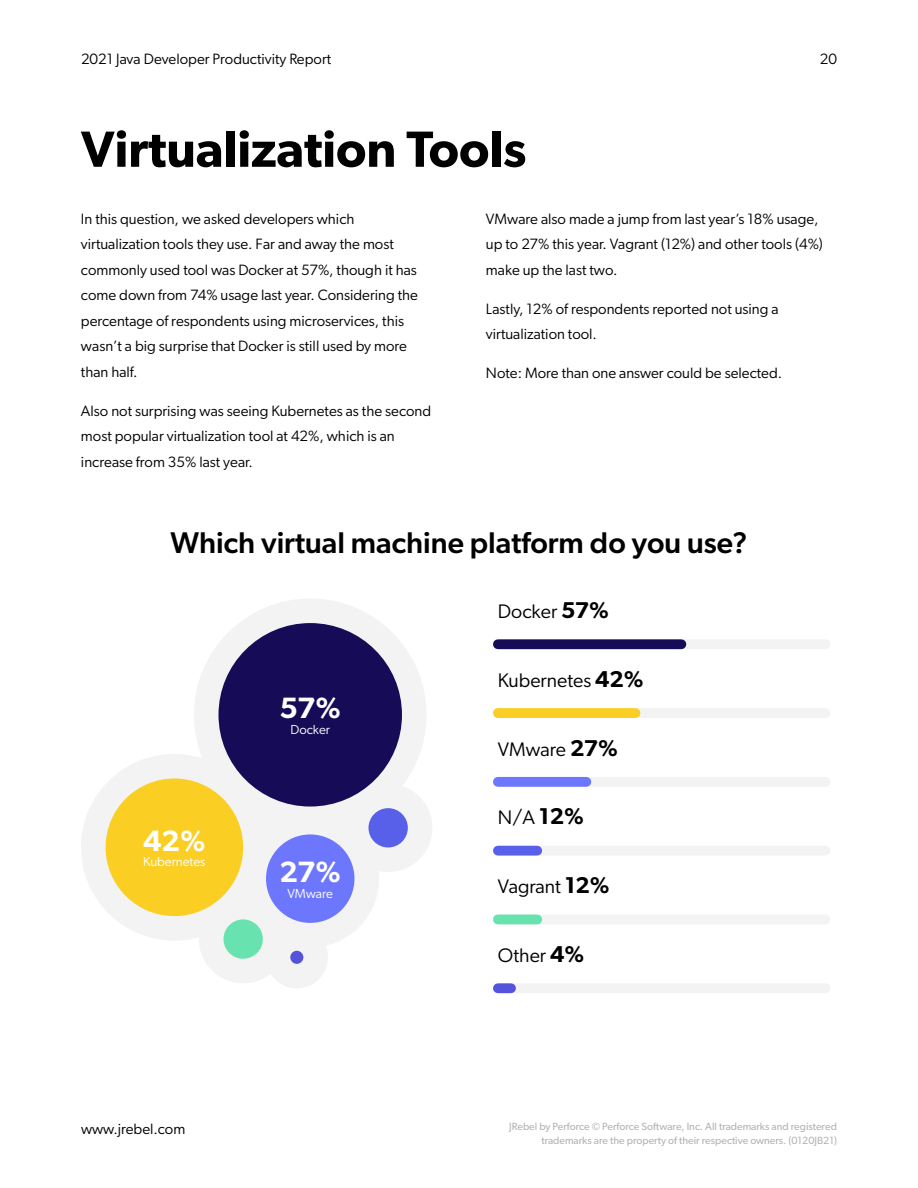
<style>
.page{position:relative;width:918px;height:1188px;background:#fff}
.page>*{position:absolute;margin:0;border:0;box-sizing:border-box;transform-origin:0 0}
.t1{font:600 51px "Gibson";color:#000}
.t2{font:500 30px "Gibson";color:#000}
.t3{font:600 29.55px "Gibson";color:#fff}
.t4{font:19.65px "Gibson";color:#000}
.t5{font:15px/25.5px "Gibson";color:#000}
.t6{font:13.05px "Gibson";color:#fff}
.t7{font:10.5px/13.5px "Gibson";color:#b1b4b6;text-align:right}
.s1{font-weight:600;font-size:22.95px}
</style>
<div class="page">
<div style="left:498px;top:639px;width:328px;height:10px;background:#f3f3f3"></div>
<div style="left:498px;top:639px;width:183px;height:10px;background:#160b56"></div>
<div style="left:498px;top:708px;width:328px;height:10px;background:#f3f3f3"></div>
<div style="left:498px;top:708px;width:138px;height:10px;background:#fbce24"></div>
<div style="left:498px;top:777px;width:328px;height:10px;background:#f3f3f3"></div>
<div style="left:498px;top:777px;width:88px;height:10px;background:#6d77fe"></div>
<div style="left:498px;top:846px;width:328px;height:10px;background:#f3f3f3"></div>
<div style="left:498px;top:846px;width:39px;height:10px;background:#5860ea"></div>
<div style="left:498px;top:915px;width:328px;height:9px;background:#f3f3f3"></div>
<div style="left:498px;top:915px;width:39px;height:9px;background:#68e2ae"></div>
<div style="left:498px;top:983px;width:328px;height:10px;background:#f3f3f3"></div>
<div style="left:498px;top:983px;width:13px;height:10px;background:#5553db"></div>
<div style="left:194px;top:599px;width:233px;height:232px;background:#f3f3f3;border-radius:50%"></div>
<div style="left:219px;top:623px;width:183px;height:184px;background:#160b56;border-radius:50%"></div>
<div style="left:81px;top:754px;width:187px;height:187px;background:#f3f3f3;border-radius:50%"></div>
<div style="left:106px;top:779px;width:137px;height:137px;background:#fbce24;border-radius:50%"></div>
<div style="left:241px;top:810px;width:138px;height:137px;background:#f3f3f3;border-radius:50%"></div>
<div style="left:266px;top:834px;width:88px;height:89px;background:#6d77fe;border-radius:50%"></div>
<div style="left:344px;top:784px;width:88px;height:88px;background:#f3f3f3;border-radius:50%"></div>
<div style="left:369px;top:808px;width:39px;height:39px;background:#5860ea;border-radius:50%"></div>
<div style="left:199px;top:895px;width:88px;height:88px;background:#f3f3f3;border-radius:50%"></div>
<div style="left:224px;top:919px;width:39px;height:40px;background:#68e2ae;border-radius:50%"></div>
<div style="left:266px;top:926px;width:62px;height:62px;background:#f3f3f3;border-radius:50%"></div>
<div style="left:290px;top:951px;width:13px;height:13px;background:#5553db;border-radius:50%"></div>
<p class="t5" style="left:81px;top:45px;width:252px">2021 Java Developer Productivity Report</p>
<p class="t5" style="left:820px;top:45px;width:19px">20</p>
<h1 class="t1" style="left:81px;top:119px;width:447px">Virtualization Tools</h1>
<p class="t5" style="left:81px;top:206px;width:338px">In this question, we asked developers which virtualization tools they use. Far and away the most commonly used tool was Docker at 57%, though it has come down from 74% usage last year. Considering the percentage of respondents using microservices, this wasn’t a big surprise that Docker is still used by more than half.</p>
<p class="t5" style="left:81px;top:398px;width:352px">Also not surprising was seeing Kubernetes as the second most popular virtualization tool at 42%, which is an increase from 35% last year.</p>
<p class="t5" style="left:486px;top:206px;width:338px">VMware also made a jump from last year’s 18% usage, up to 27% this year. Vagrant (12%) and other tools (4%) make up the last two.</p>
<p class="t5" style="left:486px;top:296px;width:294px">Lastly, 12% of respondents reported not using a virtualization tool.</p>
<p class="t5" style="left:486px;top:360px;width:298px">Note: More than one answer could be selected.</p>
<h2 class="t2" style="left:170px;top:525px;width:579px">Which virtual machine platform do you use?</h2>
<h3 class="t4" style="left:498px;top:599px;width:113px">Docker <span class="s1">57%</span></h3>
<h3 class="t3" style="left:279px;top:690px;width:63px">57%</h3>
<p class="t6" style="left:290px;top:721px;width:41px">Docker</p>
<h3 class="t3" style="left:143px;top:823px;width:64px">42%</h3>
<p class="t6" style="left:143px;top:854px;width:64px">Kubernetes</p>
<h3 class="t3" style="left:279px;top:854px;width:63px">27%</h3>
<p class="t6" style="left:288px;top:885px;width:47px">VMware</p>
<p class="t5" style="left:81px;top:1116px;width:106px">www.jrebel.com</p>
<h3 class="t4" style="left:498px;top:668px;width:147px">Kubernetes <span class="s1">42%</span></h3>
<h3 class="t4" style="left:498px;top:737px;width:122px">VMware <span class="s1">27%</span></h3>
<h3 class="t4" style="left:498px;top:806px;width:87px">N/A <span class="s1">12%</span></h3>
<h3 class="t4" style="left:498px;top:875px;width:113px">Vagrant <span class="s1">12%</span></h3>
<h3 class="t4" style="left:498px;top:943px;width:88px">Other <span class="s1">4%</span></h3>
<p class="t7" style="left:509px;top:1120px;width:329px">JRebel by Perforce © Perforce Software, Inc. All trademarks and registered trademarks are the property of their respective owners. (0120JB21)</p>
</div>
